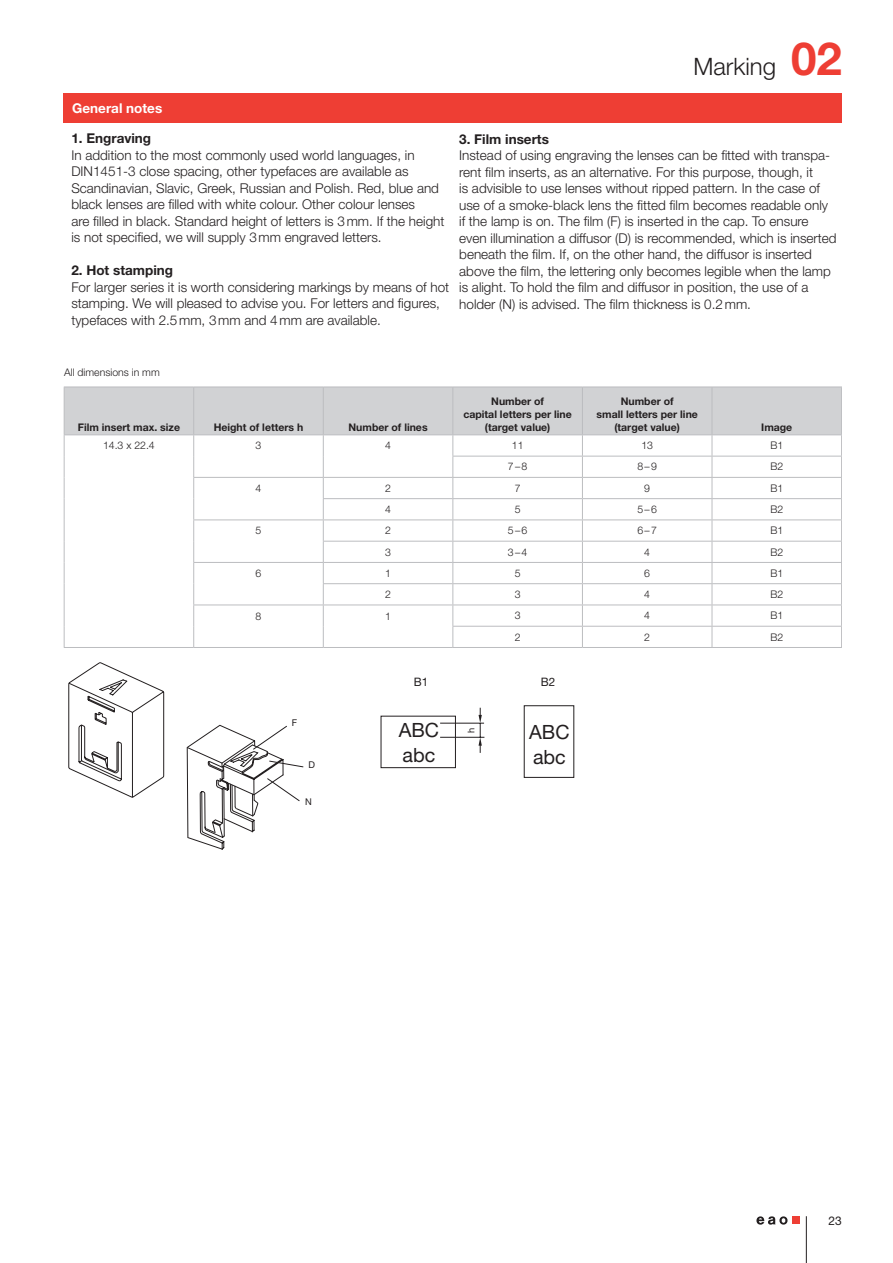
<style>
.page{position:relative;width:893px;height:1263px;background:#fff}
.page>*{position:absolute;margin:0;border:0;box-sizing:border-box;transform-origin:0 0}
.t1{font:700 45.75px "Helvetica Neue LT Pro";color:#ee3e34}
.t2{font:300 24px "Helvetica Neue LT Pro";color:#231f20}
.t3{font:19.65px/24.8px "Helvetica Neue";color:#231f20}
.t4{font:300 13.5px/16.5px "Helvetica Neue LT Pro";color:#231f20}
.t5{font:700 13.5px "Helvetica Neue LT Pro";color:#231f20}
.t6{font:700 13.5px "Helvetica Neue LT Pro";color:#fff}
.t7{font:12px "Helvetica Neue LT Pro";color:#231f20}
.t8{font:11.7px "Helvetica Neue";color:#231f20}
.t9{font:700 10.5px/12.8px "Helvetica Neue LT Pro";color:#231f20;text-align:center}
.t10{font:300 10.5px "Helvetica Neue LT Pro";color:#231f20}
.t11{font:9.3px "Helvetica Neue";color:#231f20}
</style>
<div class="page">
<hr style="left:806px;top:1216px;width:1px;height:47px;background:#231f20">
<div style="left:792px;top:1216px;width:8px;height:8px;background:#ee3e34"></div>
<svg style="left:756px;top:1216px;width:31px;height:8px"></svg>
<div style="left:64px;top:94px;width:778px;height:29px;background:#ee3e34"></div>
<hr style="left:323px;top:647px;width:130px;height:1px;background:#bcbdc0">
<hr style="left:453px;top:647px;width:129px;height:1px;background:#bcbdc0">
<hr style="left:582px;top:647px;width:130px;height:1px;background:#bcbdc0">
<hr style="left:712px;top:647px;width:130px;height:1px;background:#bcbdc0">
<hr style="left:64px;top:647px;width:130px;height:1px;background:#bcbdc0">
<hr style="left:194px;top:647px;width:129px;height:1px;background:#bcbdc0">
<svg style="left:64px;top:388px;width:778px;height:259px"></svg>
<hr style="left:64px;top:387px;width:1px;height:47px;background:#bcbdc0">
<hr style="left:841px;top:387px;width:1px;height:47px;background:#bcbdc0">
<hr style="left:64px;top:434px;width:130px;height:1px;background:#bcbdc0">
<hr style="left:194px;top:434px;width:129px;height:1px;background:#bcbdc0">
<hr style="left:323px;top:434px;width:130px;height:1px;background:#bcbdc0">
<hr style="left:453px;top:434px;width:129px;height:1px;background:#bcbdc0">
<hr style="left:582px;top:434px;width:130px;height:1px;background:#bcbdc0">
<hr style="left:712px;top:434px;width:130px;height:1px;background:#bcbdc0">
<hr style="left:64px;top:387px;width:130px;height:1px;background:#bcbdc0">
<hr style="left:194px;top:387px;width:129px;height:1px;background:#bcbdc0">
<hr style="left:323px;top:387px;width:130px;height:1px;background:#bcbdc0">
<hr style="left:453px;top:387px;width:129px;height:1px;background:#bcbdc0">
<hr style="left:582px;top:387px;width:130px;height:1px;background:#bcbdc0">
<hr style="left:712px;top:387px;width:130px;height:1px;background:#bcbdc0">
<svg style="left:68px;top:662px;width:506px;height:187px"></svg>
<p class="t6" style="left:72px;top:100px;width:91px">General notes</p>
<p class="t5" style="left:71px;top:130px;width:81px">1. Engraving</p>
<p class="t4" style="left:71px;top:146px;width:375px">In addition to the most commonly used world languages, in DIN1451-3 close spacing, other typefaces are available as Scandinavian, Slavic, Greek, Russian and Polish. Red, blue and black lenses are filled with white colour. Other colour lenses<br>are filled in black. Standard height of letters is 3mm. If the height is not specified, we will supply 3mm engraved letters.</p>
<p class="t5" style="left:71px;top:262px;width:103px">2. Hot stamping</p>
<p class="t4" style="left:71px;top:278px;width:379px">For larger series it is worth considering markings by means of hot stamping. We will pleased to advise you. For letters and figures, typefaces with 2.5mm, 3mm and 4mm are available.</p>
<h2 class="t2" style="left:693px;top:52px;width:84px">Marking</h2>
<h1 class="t1" style="left:791px;top:30px;width:52px">02</h1>
<p class="t5" style="left:459px;top:130px;width:91px">3. Film inserts</p>
<p class="t4" style="left:459px;top:147px;width:379px">Instead of using engraving the lenses can be fitted with transpa&shy;rent film inserts, as an alternative. For this purpose, though, it<br>is advisible to use lenses without ripped pattern. In the case of use of a smoke-black lens the fitted film becomes readable only if the lamp is on. The film (F) is inserted in the cap. To ensure even illumination a diffusor (D) is recommended, which is inserted beneath the film. If, on the other hand, the diffusor is inserted above the film, the lettering only becomes legible when the lamp is alight. To hold the film and diffusor in position, the use of a holder (N) is advised. The film thickness is 0.2mm.</p>
<p class="t10" style="left:64px;top:366px;width:97px">All dimensions in mm</p>
<p class="t9" style="left:78px;top:420px;width:104px">Film insert max. size</p>
<p class="t9" style="left:214px;top:420px;width:91px">Height of letters h</p>
<p class="t9" style="left:349px;top:420px;width:81px">Number of lines</p>
<p class="t9" style="left:463px;top:395px;width:110px">Number of<br>capital letters per line (target value)</p>
<p class="t9" style="left:596px;top:395px;width:103px">Number of<br>small letters per line (target value)</p>
<p class="t9" style="left:761px;top:420px;width:33px">Image</p>
<p class="t10" style="left:103px;top:439px;width:53px">14.3 x 22.4</p>
<p class="t10" style="left:256px;top:439px;width:7px">3</p>
<p class="t10" style="left:385px;top:439px;width:7px">4</p>
<p class="t10" style="left:512px;top:439px;width:13px">11</p>
<p class="t10" style="left:641px;top:439px;width:13px">13</p>
<p class="t10" style="left:770px;top:439px;width:14px">B1</p>
<p class="t10" style="left:508px;top:460px;width:21px">7–8</p>
<p class="t10" style="left:637px;top:460px;width:21px">8–9</p>
<p class="t10" style="left:770px;top:460px;width:14px">B2</p>
<p class="t10" style="left:256px;top:482px;width:7px">4</p>
<p class="t10" style="left:385px;top:482px;width:7px">2</p>
<p class="t10" style="left:515px;top:482px;width:7px">7</p>
<p class="t10" style="left:644px;top:482px;width:7px">9</p>
<p class="t10" style="left:770px;top:482px;width:14px">B1</p>
<p class="t10" style="left:385px;top:503px;width:7px">4</p>
<p class="t10" style="left:515px;top:503px;width:7px">5</p>
<p class="t10" style="left:637px;top:503px;width:21px">5–6</p>
<p class="t10" style="left:770px;top:503px;width:14px">B2</p>
<p class="t10" style="left:256px;top:524px;width:7px">5</p>
<p class="t10" style="left:385px;top:524px;width:7px">2</p>
<p class="t10" style="left:508px;top:524px;width:21px">5–6</p>
<p class="t10" style="left:637px;top:524px;width:21px">6–7</p>
<p class="t10" style="left:770px;top:524px;width:14px">B1</p>
<p class="t10" style="left:385px;top:545px;width:7px">3</p>
<p class="t10" style="left:508px;top:545px;width:21px">3–4</p>
<p class="t10" style="left:644px;top:545px;width:7px">4</p>
<p class="t10" style="left:770px;top:545px;width:14px">B2</p>
<p class="t10" style="left:256px;top:567px;width:7px">6</p>
<p class="t10" style="left:385px;top:567px;width:7px">1</p>
<p class="t10" style="left:515px;top:567px;width:7px">5</p>
<p class="t10" style="left:644px;top:567px;width:7px">6</p>
<p class="t10" style="left:770px;top:567px;width:14px">B1</p>
<p class="t10" style="left:385px;top:588px;width:7px">2</p>
<p class="t10" style="left:515px;top:588px;width:7px">3</p>
<p class="t10" style="left:644px;top:588px;width:7px">4</p>
<p class="t10" style="left:770px;top:588px;width:14px">B2</p>
<p class="t10" style="left:256px;top:609px;width:7px">8</p>
<p class="t10" style="left:385px;top:609px;width:7px">1</p>
<p class="t10" style="left:515px;top:609px;width:7px">3</p>
<p class="t10" style="left:644px;top:609px;width:7px">4</p>
<p class="t10" style="left:770px;top:609px;width:14px">B1</p>
<p class="t10" style="left:515px;top:630px;width:7px">2</p>
<p class="t10" style="left:644px;top:630px;width:7px">2</p>
<p class="t10" style="left:770px;top:630px;width:14px">B2</p>
<p class="t11" style="left:292px;top:717px;width:7px">F</p>
<p class="t11" style="left:308px;top:759px;width:8px">D</p>
<p class="t11" style="left:305px;top:796px;width:8px">N</p>
<p class="t8" style="left:414px;top:675px;width:16px">B1</p>
<p class="t8" style="left:541px;top:675px;width:16px">B2</p>
<h3 class="t3" style="left:399px;top:718px;width:42px">ABC abc</h3>
<h3 class="t3" style="left:529px;top:720px;width:42px">ABC abc</h3>
<p class="t11" style="left:465px;top:733px;width:7px;rotate:-90deg">h</p>
<p class="t7" style="left:829px;top:1213px;width:15px">23</p>
</div>
